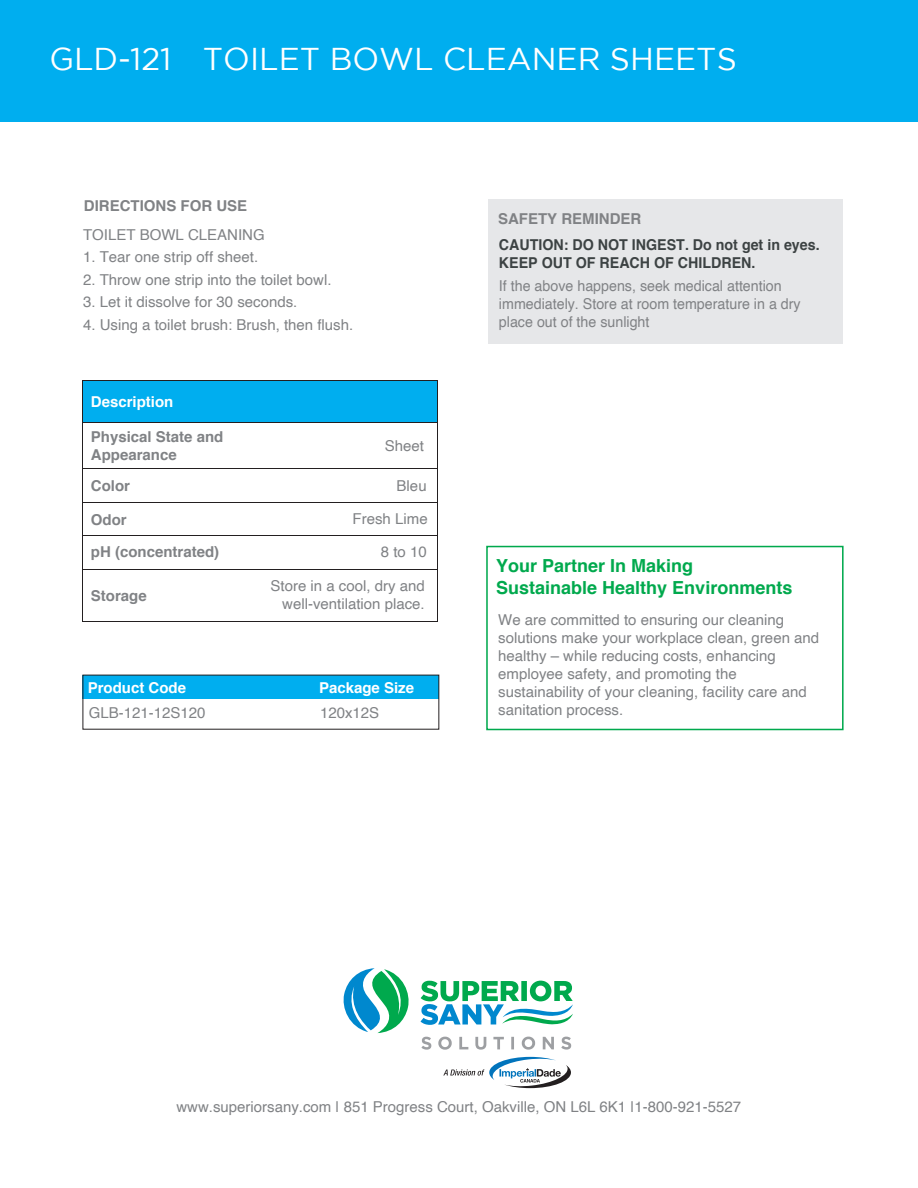
<style>
.page{position:relative;width:918px;height:1188px;background:#fff}
.page>*{position:absolute;margin:0;border:0;box-sizing:border-box;transform-origin:0 0}
.t1{font:31.5px "Gotham";color:#fff}
.t2{font:700 18px/21.6px "Helvetica";color:#00a94d}
.t3{font:15px/18px "Helvetica";color:#808285}
.t4{font:15px/18px "Helvetica";color:#808285;scale:.95 1}
.t5{font:700 15px/18px "Helvetica";color:#808285}
.t6{font:700 15px/18px "Helvetica";color:#3c4243;scale:.95 1}
.t7{font:700 15px "Helvetica";color:#fff}
</style>
<div class="page">
<div style="left:0;top:0;width:918px;height:122px;background:#00aeef"></div>
<div style="left:486px;top:546px;width:358px;height:184px;border:2px solid #00a94d"></div>
<div style="left:83px;top:675px;width:356px;height:24px;background:#00aeef"></div>
<div style="left:488px;top:199px;width:355px;height:145px;background:#e6e7e9"></div>
<div style="left:83px;top:381px;width:354px;height:41px;background:#00aeef"></div>
<hr style="left:83px;top:380px;width:354px;height:1px;background:#231f20">
<hr style="left:82px;top:381px;width:1px;height:41px;background:#231f20">
<hr style="left:437px;top:381px;width:1px;height:41px;background:#231f20">
<hr style="left:83px;top:422px;width:192px;height:1px;background:#231f20">
<hr style="left:275px;top:422px;width:162px;height:1px;background:#231f20">
<hr style="left:82px;top:423px;width:1px;height:46px;background:#231f20">
<hr style="left:437px;top:423px;width:1px;height:46px;background:#231f20">
<hr style="left:83px;top:469px;width:192px;height:1px;background:#231f20">
<hr style="left:275px;top:469px;width:162px;height:1px;background:#231f20">
<hr style="left:82px;top:469px;width:1px;height:34px;background:#231f20">
<hr style="left:437px;top:469px;width:1px;height:34px;background:#231f20">
<hr style="left:83px;top:503px;width:192px;height:1px;background:#231f20">
<hr style="left:275px;top:503px;width:162px;height:1px;background:#231f20">
<hr style="left:82px;top:503px;width:1px;height:32px;background:#231f20">
<hr style="left:437px;top:503px;width:1px;height:32px;background:#231f20">
<hr style="left:83px;top:535px;width:192px;height:1px;background:#231f20">
<hr style="left:275px;top:535px;width:162px;height:1px;background:#231f20">
<hr style="left:82px;top:536px;width:1px;height:33px;background:#231f20">
<hr style="left:437px;top:536px;width:1px;height:33px;background:#231f20">
<hr style="left:83px;top:569px;width:192px;height:1px;background:#231f20">
<hr style="left:275px;top:569px;width:162px;height:1px;background:#231f20">
<hr style="left:82px;top:570px;width:1px;height:33px;background:#231f20">
<hr style="left:437px;top:570px;width:1px;height:33px;background:#231f20">
<svg style="left:82px;top:603px;width:1px;height:19px"></svg>
<hr style="left:83px;top:622px;width:192px;height:1px;background:#231f20">
<hr style="left:274px;top:622px;width:163px;height:1px;background:#231f20">
<svg style="left:437px;top:603px;width:1px;height:19px"></svg>
<svg style="left:421px;top:1037px;width:10px;height:13px"></svg>
<svg style="left:438px;top:1037px;width:14px;height:13px"></svg>
<svg style="left:459px;top:1037px;width:9px;height:12px"></svg>
<svg style="left:475px;top:1037px;width:11px;height:13px"></svg>
<svg style="left:493px;top:1037px;width:11px;height:12px"></svg>
<svg style="left:511px;top:1037px;width:3px;height:12px"></svg>
<svg style="left:522px;top:1037px;width:13px;height:13px"></svg>
<svg style="left:543px;top:1037px;width:11px;height:12px"></svg>
<svg style="left:561px;top:1037px;width:10px;height:13px"></svg>
<svg style="left:343px;top:968px;width:66px;height:65px"></svg>
<svg style="left:443px;top:1057px;width:128px;height:31px"></svg>
<svg style="left:421px;top:981px;width:152px;height:44px"></svg>
<h1 class="t1" style="left:49px;top:41px;width:689px">GLD-121 TOILET BOWL CLEANER SHEETS</h1>
<p class="t5" style="left:84px;top:197px;width:165px">DIRECTIONS FOR USE</p>
<p class="t3" style="left:83px;top:226px;width:183px">TOILET BOWL CLEANING</p>
<p class="t3" style="left:83px;top:249px;width:177px">1. Tear one strip off sheet.</p>
<p class="t3" style="left:83px;top:271px;width:250px">2. Throw one strip into the toilet bowl.</p>
<p class="t3" style="left:83px;top:294px;width:216px">3. Let it dissolve for 30 seconds.</p>
<p class="t3" style="left:83px;top:316px;width:272px">4. Using a toilet brush: Brush, then flush.</p>
<p class="t7" style="left:91px;top:390px;width:84px">Description</p>
<p class="t5" style="left:91px;top:428px;width:134px">Physical State and<br>Appearance</p>
<p class="t3" style="left:385px;top:437px;width:41px">Sheet</p>
<p class="t5" style="left:91px;top:477px;width:41px">Color</p>
<p class="t3" style="left:397px;top:477px;width:32px">Bleu</p>
<p class="t5" style="left:91px;top:511px;width:37px">Odor</p>
<p class="t3" style="left:353px;top:510px;width:77px">Fresh Lime</p>
<p class="t5" style="left:91px;top:543px;width:130px">pH (concentrated)</p>
<p class="t3" style="left:381px;top:544px;width:47px">8 to 10</p>
<p class="t3" style="left:271px;top:577px;width:156px;text-align:right">Store in a cool, dry and well-ventilation place.</p>
<p class="t5" style="left:91px;top:587px;width:57px">Storage</p>
<p class="t7" style="left:88px;top:675px;width:100px">Product Code</p>
<p class="t7" style="left:319px;top:675px;width:97px">Package Size</p>
<p class="t3" style="left:89px;top:705px;width:118px">GLB-121-12S120</p>
<p class="t3" style="left:320px;top:705px;width:61px">120x12S</p>
<p class="t5" style="left:498px;top:210px;width:145px">SAFETY REMINDER</p>
<p class="t6" style="left:499px;top:236px;width:339px">CAUTION: DO NOT INGEST. Do not get in eyes.<br>KEEP OUT OF REACH OF CHILDREN.</p>
<p class="t4" style="left:499px;top:277px;width:319px">If the above happens, seek medical attention immediately. Store at room temperature in a dry place out of the sunlight</p>
<p class="t2" style="left:496px;top:556px;width:298px">Your Partner In Making<br>Sustainable Healthy Environments</p>
<p class="t3" style="left:498px;top:611px;width:322px">We are committed to ensuring our cleaning solutions make your workplace clean, green and healthy – while reducing costs, enhancing employee safety, and promoting the sustainability of your cleaning, facility care and sanitation process.</p>
<p class="t3" style="left:176px;top:1098px;width:566px">www.superiorsany.com | 851 Progress Court, Oakville, ON L6L 6K1 |1-800-921-5527</p>
</div>
